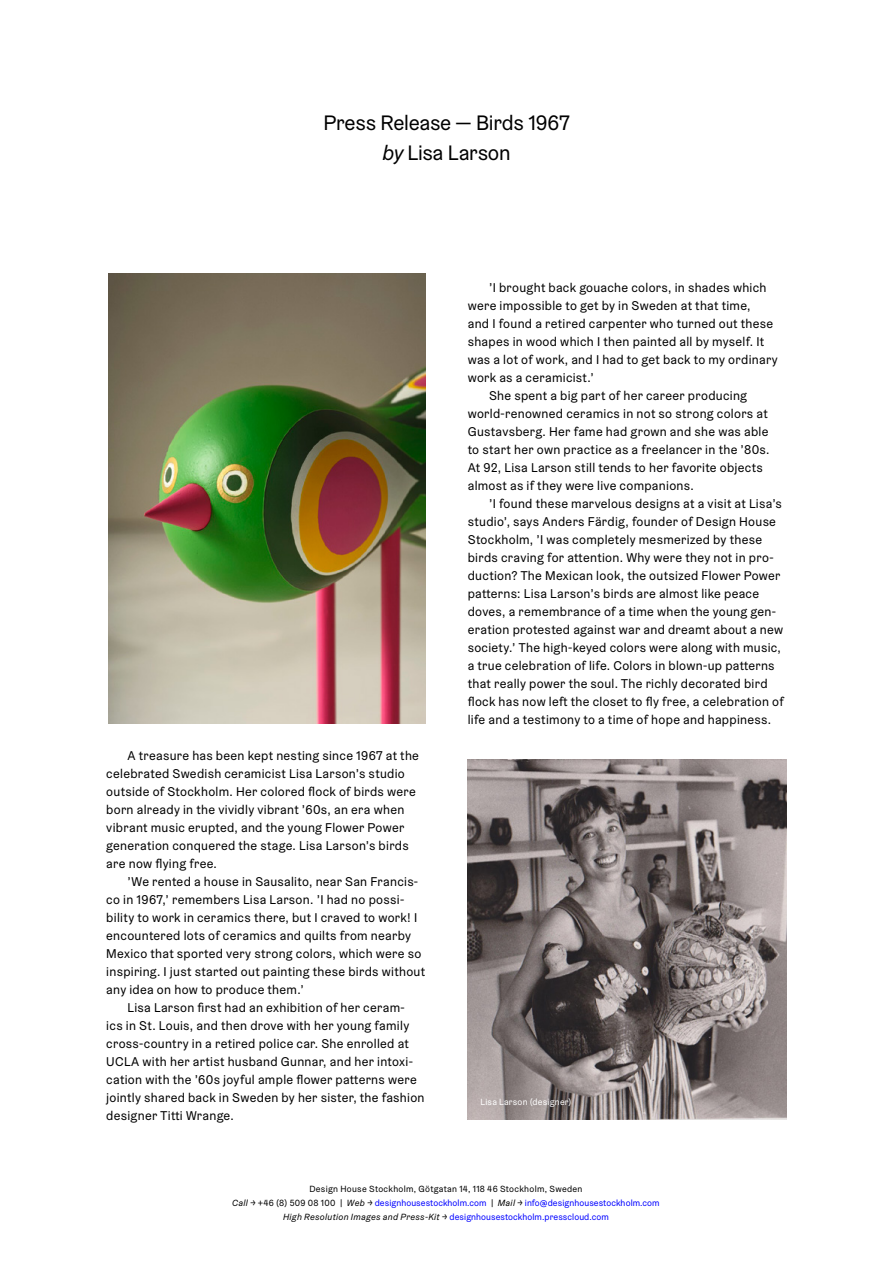
<style>
.page{position:relative;width:893px;height:1263px;background:#fff}
.page>*{position:absolute;margin:0;border:0;box-sizing:border-box;transform-origin:0 0}
.t1{font:21px/30px "Graebenbach";letter-spacing:-.01em;color:#000;text-align:center}
.t2{font:12.75px/18px "Graebenbach";letter-spacing:.025em;color:#000}
.t3{font:9px/14.2px "Graebenbach";letter-spacing:.01em;color:#00f;text-align:center}
.t4{font:9px "Graebenbach";letter-spacing:.025em;color:#fff}
.s1{font-style:italic}
.s2{color:#000}
.s3{font-style:italic;color:#000}
</style>
<div class="page">
<img style="left:108px;top:274px;width:317px;height:450px">
<img style="left:468px;top:760px;width:319px;height:360px">
<h1 class="t1" style="left:323px;top:107px;width:248px">Press Release — Birds 1967 <span class="s1">by</span> Lisa Larson</h1>
<p class="t2" style="left:106px;top:746px;width:314px;text-indent:21px">A treasure has been kept nesting since 1967 at the celebrated Swedish ceramicist Lisa Larson’s studio outside of Stockholm. Her colored flock of birds were born already in the vividly vibrant ’60s, an era when vibrant music erupted, and the young Flower Power generation conquered the stage. Lisa Larson’s birds are now flying free.</p>
<p class="t2" style="left:128px;top:872px;width:292px">’We rented a house in Sausalito, near San Francis-</p>
<p class="t2" style="left:106px;top:890px;width:299px">co in 1967,’ remembers Lisa Larson. ’I had no possi-</p>
<p class="t2" style="left:106px;top:908px;width:312px">bility to work in ceramics there, but I craved to work! I</p>
<p class="t2" style="left:106px;top:926px;width:306px">encountered lots of ceramics and quilts from nearby</p>
<p class="t2" style="left:106px;top:944px;width:317px">Mexico that sported very strong colors, which were so</p>
<p class="t2" style="left:106px;top:962px;width:320px">inspiring. I just started out painting these birds without</p>
<p class="t2" style="left:106px;top:980px;width:199px">any idea on how to produce them.’</p>
<p class="t2" style="left:128px;top:998px;width:279px">Lisa Larson first had an exhibition of her ceram-</p>
<p class="t2" style="left:106px;top:1016px;width:304px">ics in St. Louis, and then drove with her young family</p>
<p class="t2" style="left:106px;top:1034px;width:304px">cross-country in a retired police car. She enrolled at</p>
<p class="t2" style="left:106px;top:1052px;width:308px">UCLA with her artist husband Gunnar, and her intoxi-</p>
<p class="t2" style="left:106px;top:1070px;width:312px">cation with the ’60s joyful ample flower patterns were</p>
<p class="t2" style="left:106px;top:1088px;width:320px">jointly shared back in Sweden by her sister, the fashion</p>
<p class="t2" style="left:106px;top:1106px;width:129px">designer Titti Wrange.</p>
<p class="t2" style="left:489px;top:278px;width:279px">’I brought back gouache colors, in shades which</p>
<p class="t2" style="left:468px;top:296px;width:284px">were impossible to get by in Sweden at that time,</p>
<p class="t2" style="left:468px;top:314px;width:307px">and I found a retired carpenter who turned out these</p>
<p class="t2" style="left:468px;top:332px;width:298px">shapes in wood which I then painted all by myself. It</p>
<p class="t2" style="left:468px;top:350px;width:311px">was a lot of work, and I had to get back to my ordinary</p>
<p class="t2" style="left:468px;top:368px;width:128px">work as a ceramicist.’</p>
<p class="t2" style="left:489px;top:386px;width:260px">She spent a big part of her career producing</p>
<p class="t2" style="left:468px;top:404px;width:302px">world-renowned ceramics in not so strong colors at</p>
<p class="t2" style="left:468px;top:422px;width:302px">Gustavsberg. Her fame had grown and she was able</p>
<p class="t2" style="left:468px;top:440px;width:303px">to start her own practice as a freelancer in the ’80s.</p>
<p class="t2" style="left:468px;top:458px;width:296px">At 92, Lisa Larson still tends to her favorite objects</p>
<p class="t2" style="left:468px;top:476px;width:228px">almost as if they were live companions.</p>
<p class="t2" style="left:489px;top:494px;width:294px">’I found these marvelous designs at a visit at Lisa’s</p>
<p class="t2" style="left:468px;top:512px;width:310px">studio’, says Anders Färdig, founder of Design House</p>
<p class="t2" style="left:468px;top:530px;width:296px">Stockholm, ’I was completely mesmerized by these</p>
<p class="t2" style="left:468px;top:548px;width:307px">birds craving for attention. Why were they not in pro-</p>
<p class="t2" style="left:468px;top:566px;width:314px">duction? The Mexican look, the outsized Flower Power</p>
<p class="t2" style="left:468px;top:584px;width:293px">patterns: Lisa Larson’s birds are almost like peace</p>
<p class="t2" style="left:468px;top:602px;width:310px">doves, a remembrance of a time when the young gen-</p>
<p class="t2" style="left:468px;top:620px;width:317px">eration protested against war and dreamt about a new</p>
<p class="t2" style="left:468px;top:638px;width:315px">society.’ The high-keyed colors were along with music,</p>
<p class="t2" style="left:468px;top:656px;width:308px">a true celebration of life. Colors in blown-up patterns</p>
<p class="t2" style="left:468px;top:674px;width:301px">that really power the soul. The richly decorated bird</p>
<p class="t2" style="left:468px;top:692px;width:317px">flock has now left the closet to fly free, a celebration of</p>
<p class="t2" style="left:468px;top:710px;width:305px">life and a testimony to a time of hope and happiness.</p>
<p class="t4" style="left:480px;top:1096px;width:92px">Lisa Larson (designer)</p>
<p class="t3" style="left:232px;top:1182px;width:429px"><span class="s2">Design House Stockholm, Götgatan 14, 118 46 Stockholm, Sweden<br></span><span class="s3">Call →</span> <span class="s2">+46 (8) 509 08 100 |</span> <span class="s3">Web →</span> designhousestockholm.com <span class="s2">|</span> <span class="s3">Mail →</span> info@designhousestockholm.com<br><span class="s3">High Resolution Images and Press-Kit →</span> designhousestockholm.presscloud.com</p>
</div>
